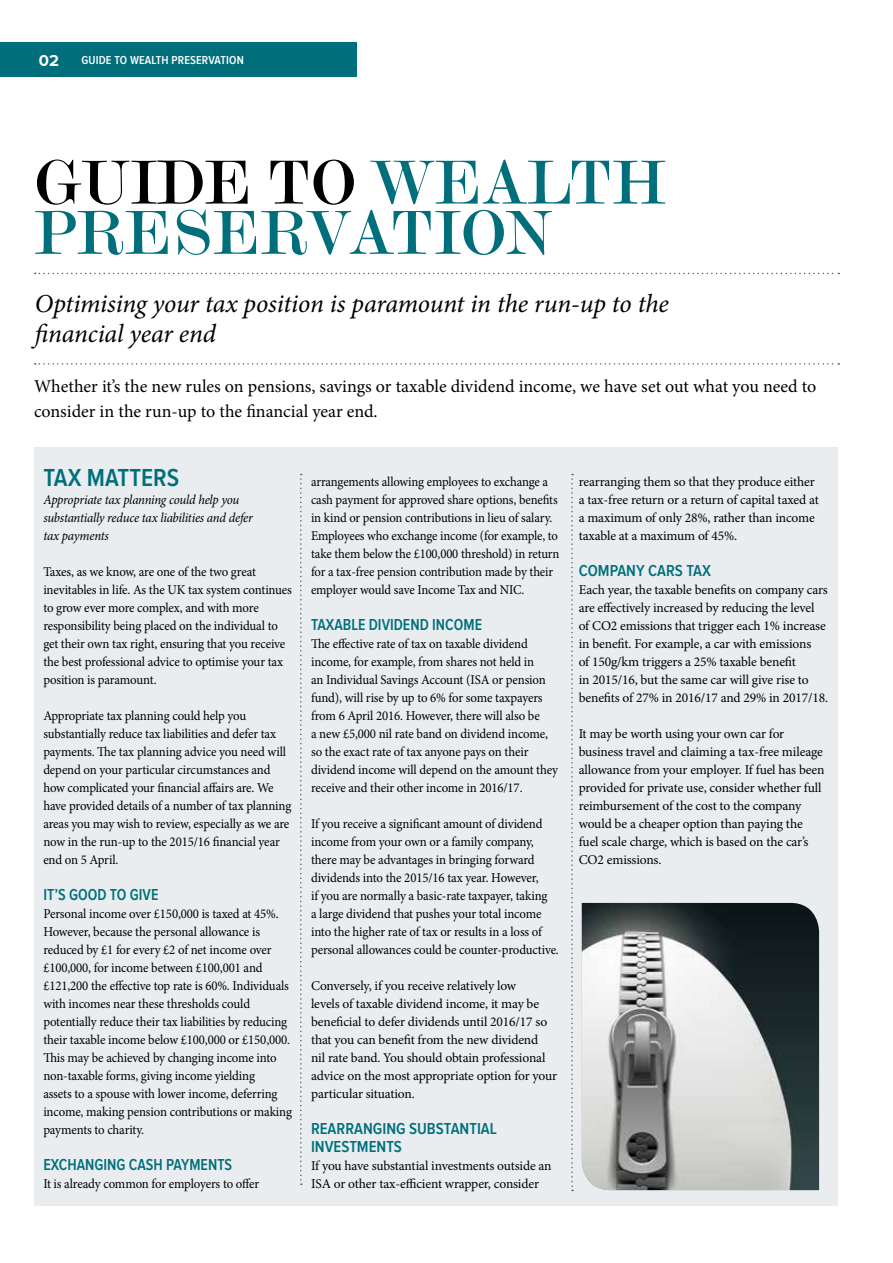
<style>
.page{position:relative;width:893px;height:1263px;background:#fff}
.page>*{position:absolute;margin:0;border:0;box-sizing:border-box;transform-origin:0 0}
.t1{font:64.05px/50.2px "Modern 20 BT Roman B";letter-spacing:-.02em;color:#006f7b}
.t2{font:italic 25.95px/30.6px "Minion Pro";letter-spacing:-.01em;color:#000}
.t3{font:600 25.5px "Proxima Nova Cond";color:#006f7b}
.t4{font:18px/25.5px "Minion Pro";color:#000}
.t5{font:600 16.5px "Proxima Nova Cond";color:#006f7b;scale:.95 1}
.t6{font:600 16.5px/18px "Proxima Nova Cond";color:#006f7b}
.t7{font:700 16.5px "Proxima Nova";color:#fff}
.t8{font:13.5px/18px "Minion Pro";letter-spacing:-.01em;color:#000;scale:.95 1}
.t9{font:13.5px/18px "Minion Pro";letter-spacing:-.01em;color:#000}
.t10{font:13.5px/18px "Minion Pro";letter-spacing:-.01em;color:#000;scale:.94 1}
.t11{font:italic 13.5px/18px "Minion Pro";letter-spacing:-.02em;color:#000;scale:.95 1}
.t12{font:600 12px "Proxima Nova Cond";letter-spacing:.01em;color:#fff}
.s1{color:#000}
</style>
<div class="page">
<div style="left:0;top:42px;width:356px;height:34px;background:#006f7b"></div>
<div style="left:34px;top:448px;width:804px;height:758px;background:#e9edef"></div>
<svg style="left:35px;top:363px;width:804px;height:2px"></svg>
<svg style="left:35px;top:273px;width:804px;height:1px"></svg>
<svg style="left:571px;top:474px;width:2px;height:717px"></svg>
<svg style="left:300px;top:474px;width:2px;height:711px"></svg>
<img style="left:582px;top:903px;width:237px;height:287px">
<p class="t7" style="left:39px;top:51px;width:22px">02</p>
<p class="t12" style="left:82px;top:55px;width:164px">GUIDE TO WEALTH PRESERVATION</p>
<h1 class="t1" style="left:34px;top:156px;width:634px"><span class="s1">GUIDE TO</span> WEALTH<br>PRESERVATION</h1>
<h2 class="t2" style="left:35px;top:288px;width:636px">Optimising your tax position is paramount in the run-up to the financial year end</h2>
<h3 class="t4" style="left:34px;top:373px;width:784px">Whether it’s the new rules on pensions, savings or taxable dividend income, we have set out what you need to consider in the run-up to the financial year end.</h3>
<h3 class="t3" style="left:43px;top:466px;width:137px">TAX MATTERS</h3>
<p class="t11" style="left:43px;top:491px;width:222px">Appropriate tax planning could help you substantially reduce tax liabilities and defer tax payments</p>
<p class="t8" style="left:43px;top:563px;width:263px">Taxes, as we know, are one of the two great inevitables in life. As the UK tax system continues to grow ever more complex, and with more responsibility being placed on the individual to get their own tax right, ensuring that you receive the best professional advice to optimise your tax position is paramount.</p>
<p class="t8" style="left:43px;top:707px;width:263px">Appropriate tax planning could help you substantially reduce tax liabilities and defer tax payments. The tax planning advice you need will depend on your particular circumstances and how complicated your financial affairs are. We have provided details of a number of tax planning areas you may wish to review, especially as we are now in the run-up to the 2015/16 financial year end on 5 April.</p>
<p class="t5" style="left:43px;top:887px;width:123px">IT’S GOOD TO GIVE</p>
<p class="t8" style="left:43px;top:905px;width:263px">Personal income over £150,000 is taxed at 45%.<br>However, because the personal allowance is reduced by £1 for every £2 of net income over £100,000, for income between £100,001 and £121,200 the effective top rate is 60%. Individuals with incomes near these thresholds could potentially reduce their tax liabilities by reducing their taxable income below £100,000 or £150,000.<br>This may be achieved by changing income into non-taxable forms, giving income yielding<br>assets to a spouse with lower income, deferring income, making pension contributions or making payments to charity.</p>
<p class="t5" style="left:43px;top:1157px;width:200px">EXCHANGING CASH PAYMENTS</p>
<p class="t8" style="left:43px;top:1175px;width:229px">It is already common for employers to offer</p>
<p class="t10" style="left:311px;top:473px;width:266px">arrangements allowing employees to exchange a cash payment for approved share options, benefits in kind or pension contributions in lieu of salary.<br>Employees who exchange income (for example, to take them below the £100,000 threshold) in return for a tax-free pension contribution made by their employer would save Income Tax and NIC.</p>
<p class="t5" style="left:311px;top:617px;width:182px">TAXABLE DIVIDEND INCOME</p>
<p class="t8" style="left:311px;top:635px;width:262px">The effective rate of tax on taxable dividend income, for example, from shares not held in<br>an Individual Savings Account (ISA or pension fund), will rise by up to 6% for some taxpayers from 6 April 2016. However, there will also be<br>a new £5,000 nil rate band on dividend income, so the exact rate of tax anyone pays on their dividend income will depend on the amount they receive and their other income in 2016/17.</p>
<p class="t8" style="left:311px;top:815px;width:262px">If you receive a significant amount of dividend income from your own or a family company, there may be advantages in bringing forward dividends into the 2015/16 tax year. However,<br>if you are normally a basic-rate taxpayer, taking<br>a large dividend that pushes your total income into the higher rate of tax or results in a loss of personal allowances could be counter-productive.</p>
<p class="t9" style="left:311px;top:977px;width:248px">Conversely, if you receive relatively low<br>levels of taxable dividend income, it may be beneficial to defer dividends until 2016/17 so that you can benefit from the new dividend<br>nil rate band. You should obtain professional advice on the most appropriate option for your particular situation.</p>
<p class="t6" style="left:311px;top:1120px;width:187px">REARRANGING SUBSTANTIAL<br>INVESTMENTS</p>
<p class="t9" style="left:311px;top:1157px;width:242px">If you have substantial investments outside an<br>ISA or other tax-efficient wrapper, consider</p>
<p class="t9" style="left:579px;top:473px;width:242px">rearranging them so that they produce either a tax-free return or a return of capital taxed at a maximum of only 28%, rather than income taxable at a maximum of 45%.</p>
<p class="t6" style="left:579px;top:562px;width:134px">COMPANY CARS TAX</p>
<p class="t9" style="left:579px;top:581px;width:251px">Each year, the taxable benefits on company cars are effectively increased by reducing the level of CO2 emissions that trigger each 1% increase in benefit. For example, a car with emissions<br>of 150g/km triggers a 25% taxable benefit<br>in 2015/16, but the same car will give rise to benefits of 27% in 2016/17 and 29% in 2017/18.</p>
<p class="t9" style="left:579px;top:725px;width:247px">It may be worth using your own car for business travel and claiming a tax-free mileage allowance from your employer. If fuel has been provided for private use, consider whether full reimbursement of the cost to the company would be a cheaper option than paying the fuel scale charge, which is based on the car’s CO2 emissions.</p>
</div>
